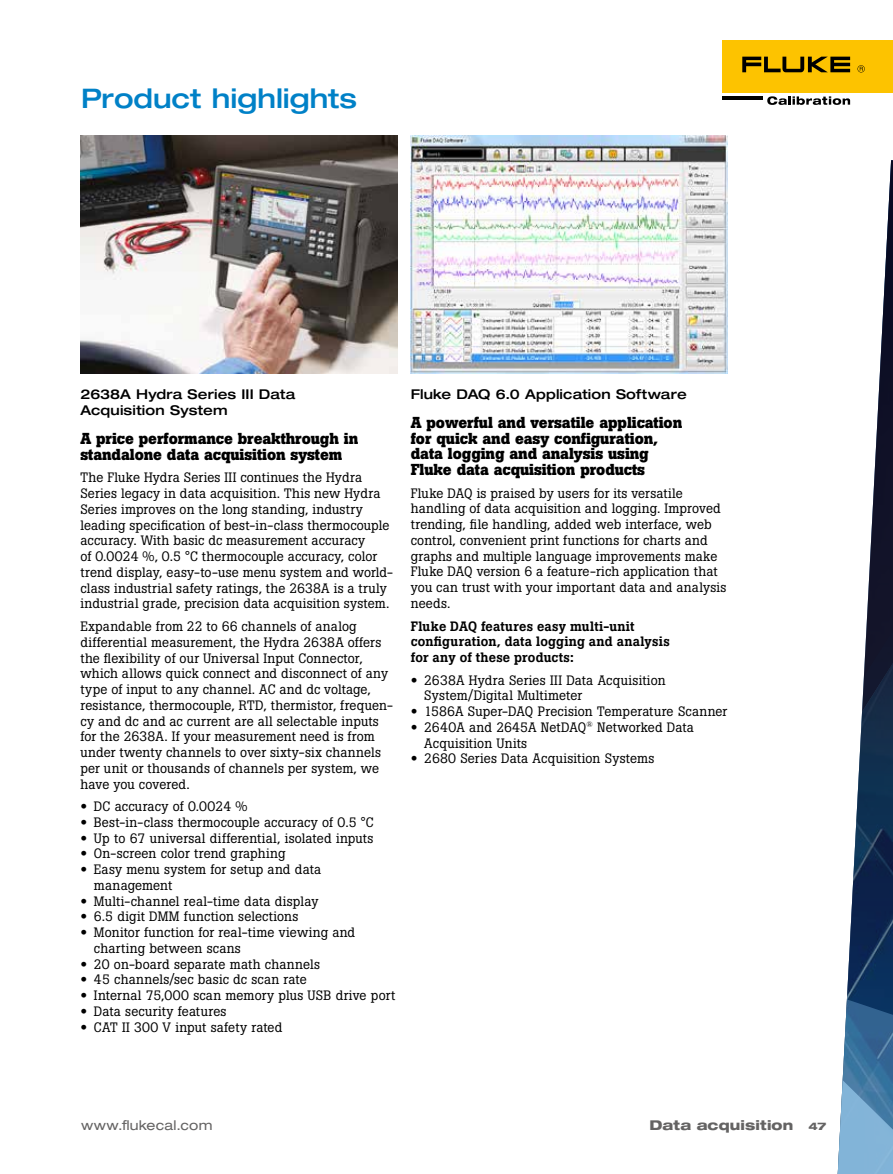
<style>
.page{position:relative;width:893px;height:1174px;background:#fff}
.page>*{position:absolute;margin:0;border:0;box-sizing:border-box;transform-origin:0 0}
.t1{font:500 expanded 27px "Helvetica Neue LT Pro";color:#0081c7}
.t2{font:700 15.75px/15.8px "Boton Pro";letter-spacing:-.005em;color:#000}
.t3{font:13.5px/15.8px "Boton Pro";letter-spacing:.015em;color:#000}
.t4{font:500 13.5px/15.8px "Boton Pro";letter-spacing:.01em;color:#000}
.t5{font:500 expanded 13.5px/16.2px "Helvetica Neue LT Pro";letter-spacing:.01em;color:#000}
.t6{font:800 expanded 13.5px "Helvetica Neue LT Pro";letter-spacing:.01em;color:#646363}
.t7{font:expanded 13.5px "Helvetica Neue LT Std";letter-spacing:.015em;color:#646363}
.s1{font-family:"Helvetica Neue LT Pro";font-weight:700}
.s2{font-size:10.5px}
</style>
<div class="page">
<svg style="left:879px;top:160px;width:14px;height:217px;fill:#0d0f25"></svg>
<svg style="left:877px;top:377px;width:16px;height:35px"></svg>
<svg style="left:859px;top:412px;width:34px;height:350px"></svg>
<svg style="left:837px;top:762px;width:56px;height:412px"></svg>
<img style="left:80px;top:135px;width:317px;height:238px">
<img style="left:411px;top:135px;width:316px;height:238px">
<div style="left:722px;top:40px;width:171px;height:52px;background:#fdc300"></div>
<svg style="left:742px;top:57px;width:108px;height:15px"></svg>
<svg style="left:857px;top:65px;width:8px;height:7px"></svg>
<hr style="left:722px;top:96px;width:41px;height:4px;background:#000">
<svg style="left:767px;top:96px;width:83px;height:9px"></svg>
<h1 class="t1" style="left:81px;top:81px;width:278px">Product highlights</h1>
<p class="t5" style="left:80px;top:385px;width:216px">2638A Hydra Series III Data<br>Acquisition System</p>
<p class="t2" style="left:80px;top:431px;width:279px">A price performance breakthrough in standalone data acquisition system</p>
<p class="t3" style="left:80px;top:470px;width:314px">The Fluke Hydra Series III continues the Hydra Series legacy in data acquisition. This new Hydra Series improves on the long standing, industry leading specification of best-in-class thermocouple accuracy. With basic dc measurement accuracy<br>of 0.0024 %, 0.5 °C thermocouple accuracy, color trend display, easy-to-use menu system and world&shy;class industrial safety ratings, the 2638A is a truly industrial grade, precision data acquisition system.</p>
<p class="t3" style="left:80px;top:618px;width:314px">Expandable from 22 to 66 channels of analog differential measurement, the Hydra 2638A offers the flexibility of our Universal Input Connector, which allows quick connect and disconnect of any type of input to any channel. AC and dc voltage, resistance, thermocouple, RTD, thermistor, frequen&shy;cy and dc and ac current are all selectable inputs for the 2638A. If your measurement need is from under twenty channels to over sixty-six channels per unit or thousands of channels per system, we have you covered.</p>
<p class="t3" style="left:80px;top:798px;width:169px"><span class="s1">•</span> DC accuracy of 0.0024 %</p>
<p class="t3" style="left:80px;top:814px;width:295px"><span class="s1">•</span> Best-in-class thermocouple accuracy of 0.5 °C</p>
<p class="t3" style="left:80px;top:830px;width:294px"><span class="s1">•</span> Up to 67 universal differential, isolated inputs</p>
<p class="t3" style="left:80px;top:845px;width:206px"><span class="s1">•</span> On-screen color trend graphing</p>
<p class="t3" style="left:94px;top:861px;width:229px;text-indent:-14px"><span class="s1">•</span> Easy menu system for setup and data management</p>
<p class="t3" style="left:80px;top:893px;width:239px"><span class="s1">•</span> Multi-channel real-time data display</p>
<p class="t3" style="left:80px;top:909px;width:219px"><span class="s1">•</span> 6.5 digit DMM function selections</p>
<p class="t3" style="left:94px;top:924px;width:263px;text-indent:-14px"><span class="s1">•</span> Monitor function for real-time viewing and charting between scans</p>
<p class="t3" style="left:80px;top:956px;width:241px"><span class="s1">•</span> 20 on-board separate math channels</p>
<p class="t3" style="left:80px;top:972px;width:228px"><span class="s1">•</span> 45 channels/sec basic dc scan rate</p>
<p class="t3" style="left:80px;top:987px;width:316px"><span class="s1">•</span> Internal 75,000 scan memory plus USB drive port</p>
<p class="t3" style="left:80px;top:1003px;width:147px"><span class="s1">•</span> Data security features</p>
<p class="t3" style="left:80px;top:1019px;width:203px"><span class="s1">•</span> CAT II 300 V input safety rated</p>
<p class="t5" style="left:411px;top:385px;width:277px">Fluke DAQ 6.0 Application Software</p>
<p class="t2" style="left:411px;top:414px;width:273px">A powerful and versatile application for quick and easy configuration, data logging and analysis using Fluke data acquisition products</p>
<p class="t3" style="left:411px;top:485px;width:317px">Fluke DAQ is praised by users for its versatile handling of data acquisition and logging. Improved trending, file handling, added web interface, web control, convenient print functions for charts and graphs and multiple language improvements make Fluke DAQ version 6 a feature-rich application that you can trust with your important data and analysis needs.</p>
<p class="t4" style="left:411px;top:618px;width:260px">Fluke DAQ features easy multi-unit configuration, data logging and analysis for any of these products:</p>
<p class="t3" style="left:424px;top:672px;width:243px;text-indent:-14px"><span class="s1">•</span> 2638A Hydra Series III Data Acquisition<br>System/Digital Multimeter</p>
<p class="t3" style="left:411px;top:703px;width:318px"><span class="s1">•</span> 1586A Super-DAQ Precision Temperature Scanner</p>
<p class="t3" style="left:424px;top:719px;width:271px;text-indent:-14px"><span class="s1">•</span> 2640A and 2645A NetDAQ<sup>®</sup> Networked Data<br>Acquisition Units</p>
<p class="t3" style="left:411px;top:750px;width:245px"><span class="s1">•</span> 2680 Series Data Acquisition Systems</p>
<p class="t7" style="left:81px;top:1117px;width:133px">www.flukecal.com</p>
<p class="t6" style="left:649px;top:1116px;width:178px">Data acquisition <span class="s2">47</span></p>
</div>
